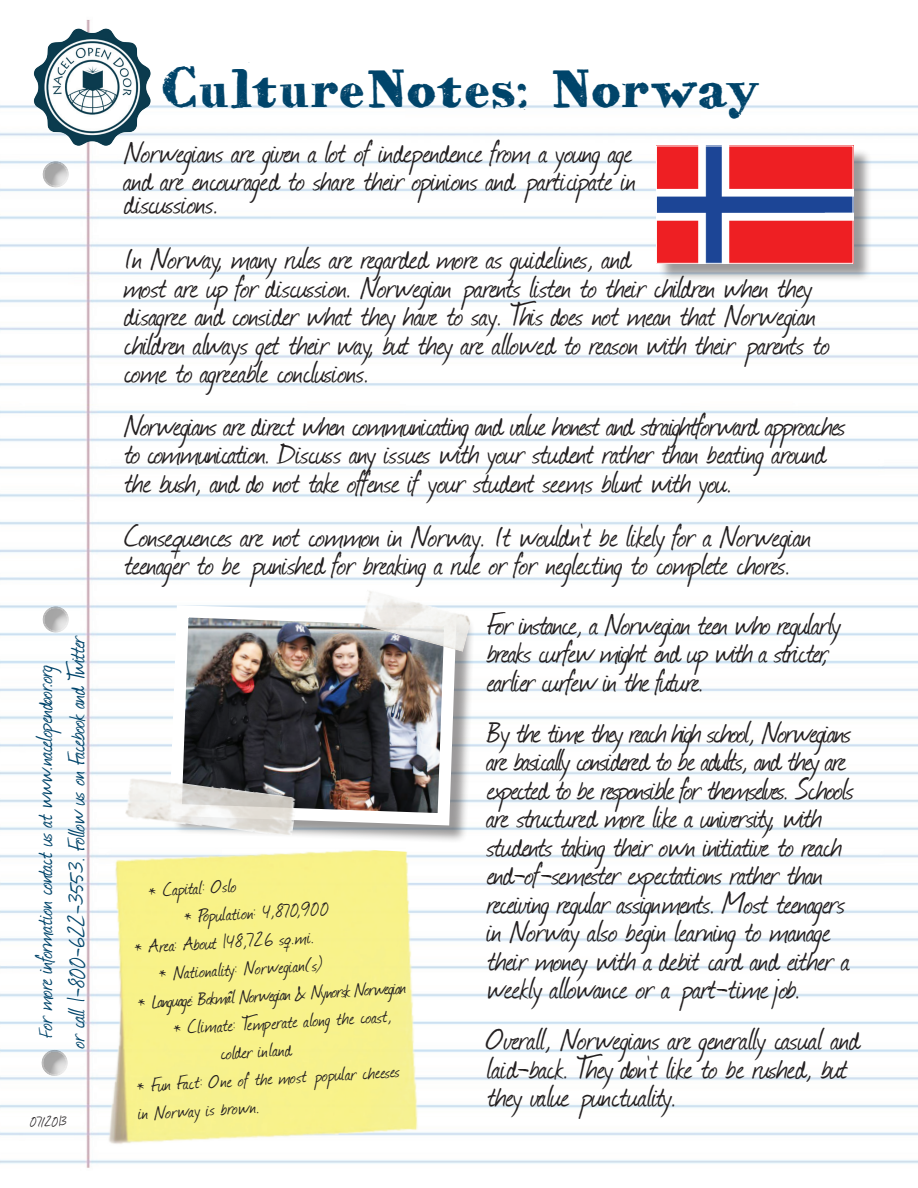
<style>
.page{position:relative;width:918px;height:1188px;background:#fff}
.page>*{position:absolute;margin:0;border:0;box-sizing:border-box;transform-origin:0 0}
.t1{font:500 45px "HVD Bodedo";color:#00446a}
.t2{font:36px/28.5px "Journal";letter-spacing:-.02em;color:#231f20}
.t3{font:36px/28.5px "Journal";color:#231f20}
.t4{font:27px/32.4px "Journal";letter-spacing:-.01em;color:#00446a}
.t5{font:22.5px "Journal";color:#231f20}
.t6{font:16.5px "Journal";color:#231f20}
.s1{font-size:21px}
</style>
<div class="page">
<img style="left:0;top:20px;width:918px;height:1148px">
<div style="left:172px;top:608px;width:303px;height:236px;background:#231f20;opacity:.45"></div>
<img style="left:163px;top:599px;width:300px;height:233px">
<img style="left:358px;top:586px;width:115px;height:66px">
<img style="left:124px;top:774px;width:173px;height:61px">
<img style="left:29px;top:22px;width:129px;height:124px">
<div style="left:659px;top:148px;width:213px;height:134px;background:#231f20;opacity:.45"></div>
<img style="left:658px;top:148px;width:193px;height:114px">
<div style="left:656px;top:146px;width:197px;height:118px;border:1px solid #fff"></div>
<svg style="left:26px;top:145px;width:59px;height:59px"></svg>
<svg style="left:26px;top:590px;width:59px;height:59px"></svg>
<svg style="left:25px;top:1033px;width:59px;height:59px"></svg>
<img style="left:89px;top:835px;width:367px;height:333px">
<p class="t4" style="left:28px;top:1048px;width:414px;text-indent:10px;rotate:-90deg"><span class="s1">F</span>or more information contact us at www.nacelopendoor.org<br>or call 1-800-622-3553. Follow us on Facebook and Twitter</p>
<p class="t6" style="left:30px;top:1110px;width:38px">07/2013</p>
<p class="t1" style="left:161px;top:54px;width:601px">CultureNotes: Norway</p>
<p class="t3" style="left:124px;top:137px;width:513px">Norwegians are given a lot of independence from a young age and are encouraged to share their opinions and participate in</p>
<p class="t3" style="left:124px;top:175px;width:508px;line-height:55.5px">discussions.<br>In Norway, many rules are regarded more as guidelines, and</p>
<p class="t3" style="left:124px;top:272px;width:707px">most are up for discussion. Norwegian parents listen to their children when they disagree and consider what they have to say. This does not mean that Norwegian children always get their way, but they are allowed to reason with their parents to come to agreeable conclusions.</p>
<p class="t2" style="left:124px;top:410px;width:723px">Norwegians are direct when communicating and value honest and straightforward approaches to communication. Discuss any issues with your student rather than beating around the bush, and do not take offense if your student seems blunt with you.</p>
<p class="t3" style="left:124px;top:521px;width:689px">Consequences are not common in Norway. It wouldn’t be likely for a Norwegian teenager to be punished for breaking a rule or for neglecting to complete chores.</p>
<p class="t5" style="left:148px;top:875px;width:89px;rotate:-3deg">* Capital: Oslo</p>
<p class="t5" style="left:184px;top:901px;width:147px;rotate:-3deg">* Population: 4,870,900</p>
<p class="t5" style="left:134px;top:931px;width:181px;rotate:-3deg">* Area: About 148,726 sq.mi.</p>
<p class="t5" style="left:158px;top:958px;width:166px;rotate:-3deg">* Nationality: Norwegian(s)</p>
<p class="t5" style="left:137px;top:986px;width:270px;rotate:-3deg">* Language: Bokmål Norwegian &amp; Nynorsk Norwegian</p>
<p class="t5" style="left:173px;top:1012px;width:220px;rotate:-3deg">* Climate: Temperate along the coast,</p>
<p class="t5" style="left:220px;top:1038px;width:72px;rotate:-3deg">colder inland</p>
<p class="t5" style="left:136px;top:1070px;width:265px;rotate:-3deg">* Fun Fact: One of the most popular cheeses</p>
<p class="t5" style="left:138px;top:1098px;width:123px;rotate:-3deg">in Norway is brown.</p>
<p class="t2" style="left:487px;top:609px;width:355px">For instance, a Norwegian teen who regularly breaks curfew might end up with a stricter, earlier curfew in the future.</p>
<p class="t2" style="left:487px;top:717px;width:369px">By the time they reach high school, Norwegians are basically considered to be adults, and they are expected to be responsible for themselves. Schools are structured more like a university, with students taking their own initiative to reach end-of-semester expectations rather than receiving regular assignments. Most teenagers in Norway also begin learning to manage their money with a debit card and either a weekly allowance or a part-time job.</p>
<p class="t2" style="left:487px;top:1025px;width:375px">Overall, Norwegians are generally casual and laid-back. They don’t like to be rushed, but they value punctuality.</p>
</div>
